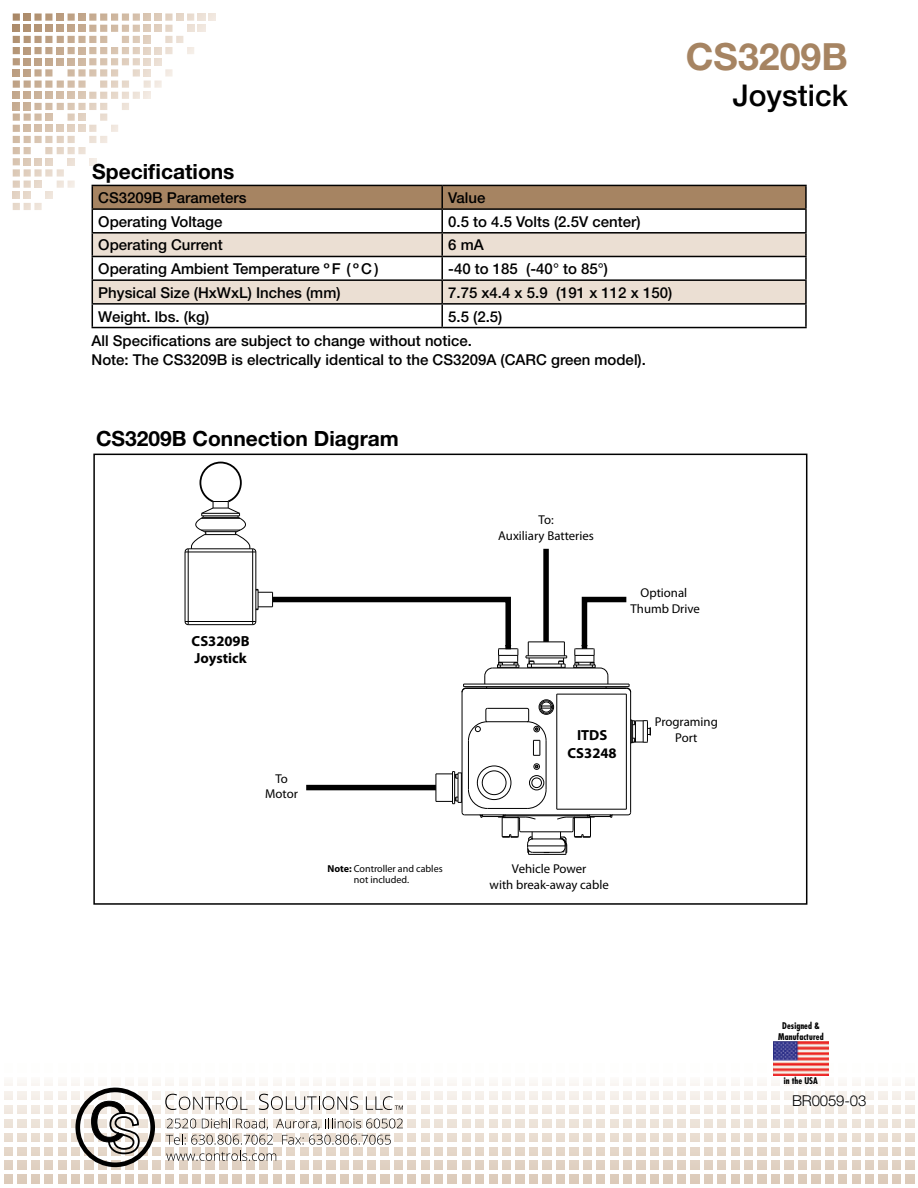
<style>
.page{position:relative;width:918px;height:1188px;background:#fff}
.page>*{position:absolute;margin:0;border:0;box-sizing:border-box;transform-origin:0 0}
.t1{font:700 37.5px "Helvetica Neue";color:#a68462}
.t2{font:500 30px "Helvetica Neue";color:#000}
.t3{font:700 21px "Helvetica Neue";color:#000}
.t4{font:500 15px/19.5px "Helvetica Neue";color:#000}
.t5{font:300 15px "Helvetica Neue";letter-spacing:-.01em;color:#000}
.t6{font:700 14.7px/17.5px "Myriad Pro";color:#000}
.t7{font:12.75px/15.3px "Myriad Pro";color:#000;text-align:center}
.t8{font:10.05px/10.9px "Myriad Pro";color:#000}
.t9{font:700 condensed 9px/10.8px "Futura";letter-spacing:.01em;color:#000;text-align:center}
.s1{font-weight:700}
</style>
<div class="page">
<svg style="left:287px;top:1175px;width:115px;height:8px"></svg>
<svg style="left:408px;top:1175px;width:48px;height:8px"></svg>
<svg style="left:45px;top:1175px;width:115px;height:8px"></svg>
<svg style="left:4px;top:1175px;width:35px;height:8px"></svg>
<svg style="left:166px;top:1175px;width:115px;height:8px"></svg>
<svg style="left:4px;top:1161px;width:35px;height:8px"></svg>
<svg style="left:4px;top:1147px;width:35px;height:8px"></svg>
<svg style="left:4px;top:1092px;width:35px;height:49px"></svg>
<svg style="left:287px;top:1083px;width:115px;height:3px"></svg>
<svg style="left:408px;top:1083px;width:48px;height:3px"></svg>
<svg style="left:45px;top:1083px;width:115px;height:3px"></svg>
<svg style="left:4px;top:1083px;width:35px;height:3px"></svg>
<svg style="left:166px;top:1083px;width:115px;height:3px"></svg>
<svg style="left:745px;top:1175px;width:115px;height:8px"></svg>
<svg style="left:866px;top:1175px;width:48px;height:8px"></svg>
<svg style="left:503px;top:1175px;width:115px;height:8px"></svg>
<svg style="left:462px;top:1175px;width:35px;height:8px"></svg>
<svg style="left:624px;top:1175px;width:115px;height:8px"></svg>
<svg style="left:745px;top:1161px;width:115px;height:8px"></svg>
<svg style="left:866px;top:1161px;width:48px;height:8px"></svg>
<svg style="left:503px;top:1161px;width:115px;height:8px"></svg>
<svg style="left:462px;top:1161px;width:35px;height:8px"></svg>
<svg style="left:624px;top:1161px;width:115px;height:8px"></svg>
<svg style="left:745px;top:1147px;width:115px;height:8px"></svg>
<svg style="left:866px;top:1147px;width:48px;height:8px"></svg>
<svg style="left:503px;top:1147px;width:115px;height:8px"></svg>
<svg style="left:462px;top:1147px;width:35px;height:8px"></svg>
<svg style="left:624px;top:1147px;width:115px;height:8px"></svg>
<svg style="left:745px;top:1092px;width:115px;height:49px"></svg>
<svg style="left:866px;top:1092px;width:48px;height:49px"></svg>
<svg style="left:503px;top:1092px;width:115px;height:49px"></svg>
<svg style="left:462px;top:1092px;width:35px;height:49px"></svg>
<svg style="left:624px;top:1092px;width:115px;height:49px"></svg>
<svg style="left:745px;top:1083px;width:115px;height:3px"></svg>
<svg style="left:866px;top:1083px;width:48px;height:3px"></svg>
<svg style="left:503px;top:1083px;width:115px;height:3px"></svg>
<svg style="left:462px;top:1083px;width:35px;height:3px"></svg>
<svg style="left:624px;top:1083px;width:115px;height:3px"></svg>
<img style="left:773px;top:1042px;width:55px;height:33px">
<svg style="left:45px;top:1092px;width:411px;height:77px"></svg>
<div style="left:75px;top:1087px;width:80px;height:81px;border:5px solid #000;border-radius:50%"></div>
<hr style="left:442px;top:185px;width:365px;height:1px;background:#000">
<hr style="left:805px;top:186px;width:2px;height:22px;background:#000">
<hr style="left:442px;top:208px;width:365px;height:2px;background:#000">
<hr style="left:805px;top:210px;width:2px;height:22px;background:#000">
<hr style="left:442px;top:232px;width:365px;height:2px;background:#000">
<hr style="left:805px;top:234px;width:2px;height:22px;background:#000">
<hr style="left:442px;top:256px;width:365px;height:1px;background:#000">
<hr style="left:805px;top:257px;width:2px;height:22px;background:#000">
<hr style="left:442px;top:279px;width:365px;height:2px;background:#000">
<hr style="left:805px;top:281px;width:2px;height:22px;background:#000">
<svg style="left:13px;top:14px;width:793px;height:313px"></svg>
<hr style="left:442px;top:303px;width:365px;height:2px;background:#000">
<hr style="left:441px;top:305px;width:2px;height:22px;background:#000">
<hr style="left:805px;top:305px;width:2px;height:22px;background:#000">
<hr style="left:92px;top:327px;width:350px;height:1px;background:#000">
<hr style="left:442px;top:327px;width:365px;height:1px;background:#000">
<hr style="left:528px;top:641px;width:36px;height:1px;background:#010101">
<hr style="left:526px;top:655px;width:41px;height:1px;background:#010101">
<hr style="left:526px;top:658px;width:41px;height:1px;background:#010101">
<hr style="left:630px;top:692px;width:1px;height:120px;background:#010101">
<hr style="left:626px;top:694px;width:1px;height:115px;background:#010101">
<hr style="left:528px;top:664px;width:37px;height:1px;background:#010101">
<hr style="left:493px;top:668px;width:107px;height:1px;background:#010101">
<hr style="left:528px;top:667px;width:37px;height:1px;background:#010101">
<hr style="left:464px;top:684px;width:165px;height:1px;background:#010101">
<hr style="left:464px;top:686px;width:165px;height:1px;background:#010101">
<hr style="left:466px;top:688px;width:161px;height:1px;background:#010101">
<hr style="left:557px;top:694px;width:69px;height:1px;background:#010101">
<hr style="left:487px;top:708px;width:40px;height:1px;background:#010101">
<hr style="left:487px;top:721px;width:40px;height:1px;background:#010101">
<hr style="left:556px;top:694px;width:1px;height:115px;background:#010101">
<hr style="left:546px;top:741px;width:1px;height:49px;background:#010101">
<svg style="left:558px;top:642px;width:9px;height:26px"></svg>
<hr style="left:557px;top:809px;width:69px;height:1px;background:#010101">
<hr style="left:465px;top:814px;width:163px;height:1px;background:#010101">
<hr style="left:468px;top:741px;width:1px;height:49px;background:#010101">
<hr style="left:462px;top:692px;width:1px;height:120px;background:#010101">
<svg style="left:526px;top:642px;width:9px;height:26px"></svg>
<hr style="left:529px;top:854px;width:37px;height:1px;background:#010101">
<svg style="left:631px;top:719px;width:20px;height:25px"></svg>
<div style="left:539px;top:699px;width:15px;height:16px;border:1px solid #010101;border-radius:50%"></div>
<div style="left:540px;top:700px;width:13px;height:14px;border:1px solid #010101;border-radius:50%"></div>
<div style="left:541px;top:702px;width:11px;height:11px;border:1px solid #010101;border-radius:50%"></div>
<svg style="left:468px;top:708px;width:20px;height:33px"></svg>
<svg style="left:526px;top:706px;width:26px;height:50px"></svg>
<div style="left:533px;top:763px;width:7px;height:7px;border:1px solid #010101;border-radius:50%"></div>
<svg style="left:435px;top:764px;width:178px;height:90px"></svg>
<hr style="left:185px;top:552px;width:1px;height:70px;background:#010101">
<hr style="left:188px;top:549px;width:1px;height:76px;background:#010101">
<hr style="left:252px;top:549px;width:1px;height:76px;background:#010101">
<hr style="left:255px;top:552px;width:1px;height:70px;background:#010101">
<hr style="left:185px;top:621px;width:71px;height:1px;background:#010101">
<hr style="left:188px;top:624px;width:65px;height:1px;background:#010101">
<svg style="left:184px;top:621px;width:5px;height:5px"></svg>
<svg style="left:184px;top:461px;width:73px;height:92px"></svg>
<svg style="left:252px;top:589px;width:267px;height:104px"></svg>
<div style="left:543px;top:549px;width:6px;height:93px;background:#010101"></div>
<svg style="left:573px;top:596px;width:59px;height:97px"></svg>
<div style="left:306px;top:785px;width:130px;height:5px;background:#010101"></div>
<div style="left:93px;top:454px;width:714px;height:451px;border:2px solid #000"></div>
<h1 class="t1" style="left:686px;top:33px;width:163px">CS3209B</h1>
<h2 class="t2" style="left:733px;top:77px;width:117px">Joystick</h2>
<h3 class="t3" style="left:92px;top:158px;width:144px">Specifications</h3>
<p class="t4" style="left:98px;top:188px;width:150px">CS3209B Parameters</p>
<p class="t4" style="left:448px;top:188px;width:39px">Value</p>
<p class="t4" style="left:98px;top:212px;width:126px">Operating Voltage</p>
<p class="t4" style="left:448px;top:212px;width:194px">0.5 to 4.5 Volts (2.5V center)</p>
<p class="t4" style="left:98px;top:235px;width:126px">Operating Current</p>
<p class="t4" style="left:448px;top:235px;width:37px">6 mA</p>
<p class="t4" style="left:98px;top:259px;width:282px">Operating Ambient Temperature º F ( º C )</p>
<p class="t4" style="left:448px;top:259px;width:161px">-40 to 185 (-40° to 85°)</p>
<p class="t4" style="left:98px;top:283px;width:244px">Physical Size (HxWxL) Inches (mm)</p>
<p class="t4" style="left:448px;top:283px;width:226px">7.75 x4.4 x 5.9 (191 x 112 x 150)</p>
<p class="t4" style="left:98px;top:306px;width:112px">Weight. lbs. (kg)</p>
<p class="t4" style="left:448px;top:306px;width:56px">5.5 (2.5)</p>
<p class="t4" style="left:92px;top:330px;width:556px">All Specifications are subject to change without notice.<br>Note: The CS3209B is electrically identical to the CS3209A (CARC green model).</p>
<h3 class="t3" style="left:96px;top:425px;width:304px">CS3209B Connection Diagram</h3>
<p class="t7" style="left:498px;top:512px;width:97px">To:<br>Auxiliary Batteries</p>
<p class="t6" style="left:192px;top:631px;width:59px">CS3209B<br>Joystick</p>
<p class="t7" style="left:265px;top:771px;width:34px">To<br>Motor</p>
<p class="t8" style="left:354px;top:863px;width:90px;text-indent:-26px"><span class="s1">Note:</span> Controller and cables not included.</p>
<p class="t7" style="left:631px;top:585px;width:71px">Optional<br>Thumb Drive</p>
<p class="t6" style="left:568px;top:726px;width:51px;text-align:center">ITDS<br>CS3248</p>
<p class="t7" style="left:655px;top:714px;width:65px">Programing<br>Port</p>
<p class="t7" style="left:490px;top:861px;width:121px">Vehicle Power<br>with break-away cable</p>
<p class="t9" style="left:778px;top:1020px;width:47px">Designed &amp;<br>Manufactured</p>
<p class="t9" style="left:784px;top:1076px;width:36px">in the USA</p>
<p class="t5" style="left:792px;top:1092px;width:76px">BR0059-03</p>
</div>
